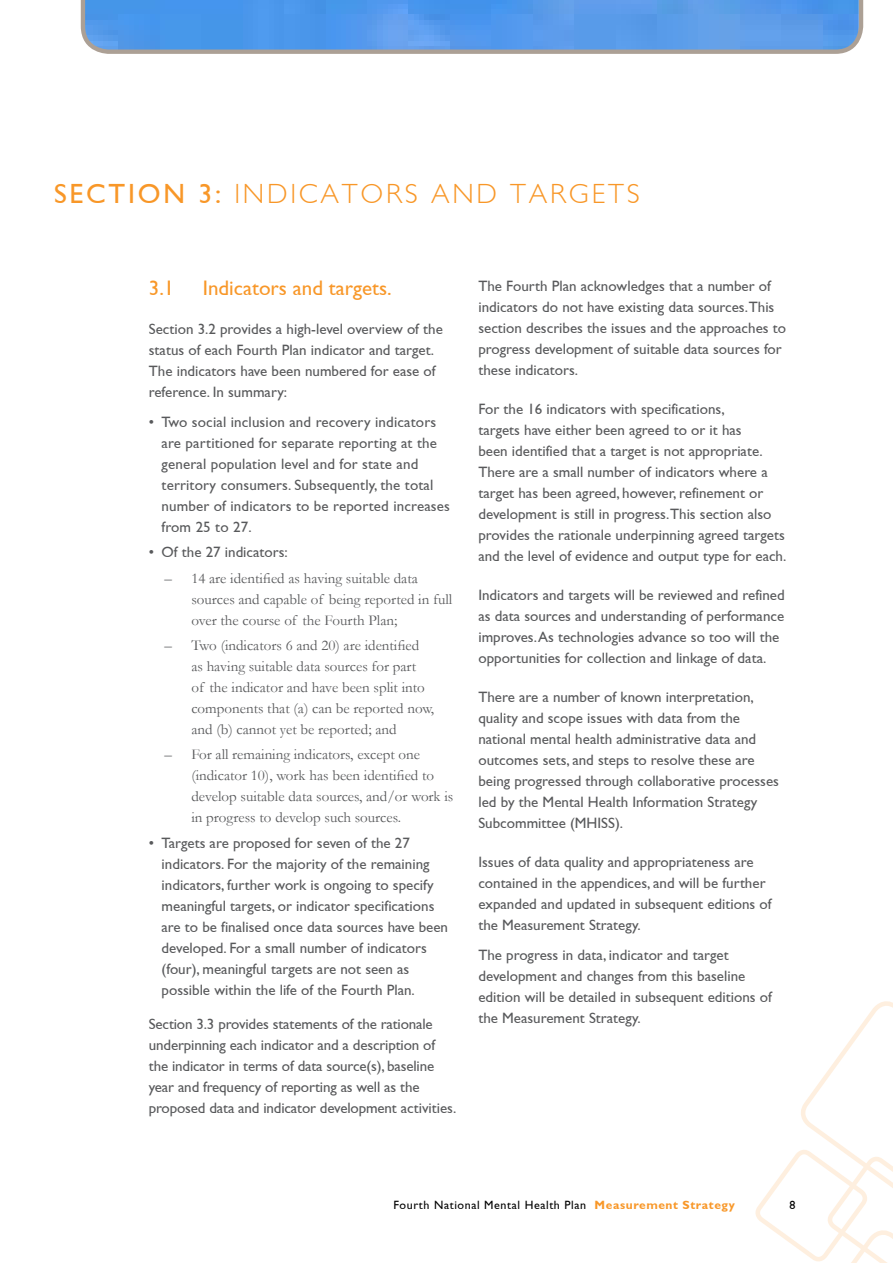
<style>
.page{position:relative;width:893px;height:1263px;background:#fff}
.page>*{position:absolute;margin:0;border:0;box-sizing:border-box;transform-origin:0 0}
.Heading_style{font:300 27.75px "Gill Sans";letter-spacing:.1em;color:#f89728}
.Body_text{font:21px "Gill Sans";color:#f89728}
.Body_text-2{font:15px/21px "Gill Sans";color:#58595b}
.Bullets_1{font:15px/21px "Gill Sans";color:#58595b}
.Bullets_1b{font:15px/21px "Garamond";color:#58595b}
.t1{font:12px "Gill Sans";letter-spacing:.05em;color:#000}
.s1{font-weight:400}
.s2{font-weight:700;color:#f89728}
</style>
<div class="page">
<svg style="left:755px;top:1001px;width:138px;height:262px"></svg>
<svg style="left:81px;top:0;width:782px;height:54px;background:#5c9be3"></svg>
<h1 class="Heading_style" style="left:54px;top:178px;width:587px"><span class="s1">SECTION 3:</span> INDICATORS AND TARGETS</h1>
<p class="Body_text" style="left:149px;top:276px;width:27px">3.1</p>
<p class="Body_text" style="left:203px;top:276px;width:191px">Indicators and targets.</p>
<p class="Body_text-2" style="left:149px;top:319px;width:296px">Section 3.2 provides a high-level overview of the status of each Fourth Plan indicator and target.<br>The indicators have been numbered for ease of reference. In summary:</p>
<p class="Bullets_1" style="left:162px;top:412px;width:290px;text-indent:-13px">• Two social inclusion and recovery indicators are partitioned for separate reporting at the general population level and for state and territory consumers. Subsequently, the total number of indicators to be reported increases from 25 to 27.</p>
<p class="Bullets_1" style="left:149px;top:542px;width:141px">• Of the 27 indicators:</p>
<p class="Bullets_1b" style="left:191px;top:567px;width:262px;text-indent:-27px">– 14 are identified as having suitable data sources and capable of being reported in full over the course of the Fourth Plan;</p>
<p class="Bullets_1b" style="left:191px;top:634px;width:244px;text-indent:-27px">– Two (indicators 6 and 20) are identified as having suitable data sources for part<br>of the indicator and have been split into components that (a) can be reported now, and (b) cannot yet be reported; and</p>
<p class="Bullets_1b" style="left:191px;top:744px;width:263px;text-indent:-27px">– For all remaining indicators, except one (indicator 10), work has been identified to develop suitable data sources, and/or work is in progress to develop such sources.</p>
<p class="Bullets_1" style="left:162px;top:832px;width:288px;text-indent:-13px">• Targets are proposed for seven of the 27 indicators. For the majority of the remaining indicators, further work is ongoing to specify meaningful targets, or indicator specifications are to be finalised once data sources have been developed. For a small number of indicators (four), meaningful targets are not seen as possible within the life of the Fourth Plan.</p>
<p class="Body_text-2" style="left:149px;top:1013px;width:309px">Section 3.3 provides statements of the rationale underpinning each indicator and a description of the indicator in terms of data source(s), baseline year and frequency of reporting as well as the proposed data and indicator development activities.</p>
<p class="Body_text-2" style="left:478px;top:275px;width:309px">The Fourth Plan acknowledges that a number of indicators do not have existing data sources.This section describes the issues and the approaches to progress development of suitable data sources for these indicators.</p>
<p class="Body_text-2" style="left:478px;top:398px;width:310px">For the 16 indicators with specifications,<br>targets have either been agreed to or it has<br>been identified that a target is not appropriate.<br>There are a small number of indicators where a target has been agreed, however, refinement or development is still in progress.This section also provides the rationale underpinning agreed targets and the level of evidence and output type for each.</p>
<p class="Body_text-2" style="left:478px;top:584px;width:308px">Indicators and targets will be reviewed and refined as data sources and understanding of performance improves. As technologies advance so too will the opportunities for collection and linkage of data.</p>
<p class="Body_text-2" style="left:478px;top:686px;width:302px">There are a number of known interpretation, quality and scope issues with data from the national mental health administrative data and outcomes sets, and steps to resolve these are being progressed through collaborative processes led by the Mental Health Information Strategy Subcommittee (MHISS).</p>
<p class="Body_text-2" style="left:478px;top:851px;width:295px">Issues of data quality and appropriateness are contained in the appendices, and will be further expanded and updated in subsequent editions of the Measurement Strategy.</p>
<p class="Body_text-2" style="left:478px;top:944px;width:295px">The progress in data, indicator and target development and changes from this baseline edition will be detailed in subsequent editions of the Measurement Strategy.</p>
<p class="t1" style="left:393px;top:1198px;width:343px">Fourth National Mental Health Plan <span class="s2">Measurement Strategy</span></p>
<p class="t1" style="left:789px;top:1198px;width:7px">8</p>
</div>
